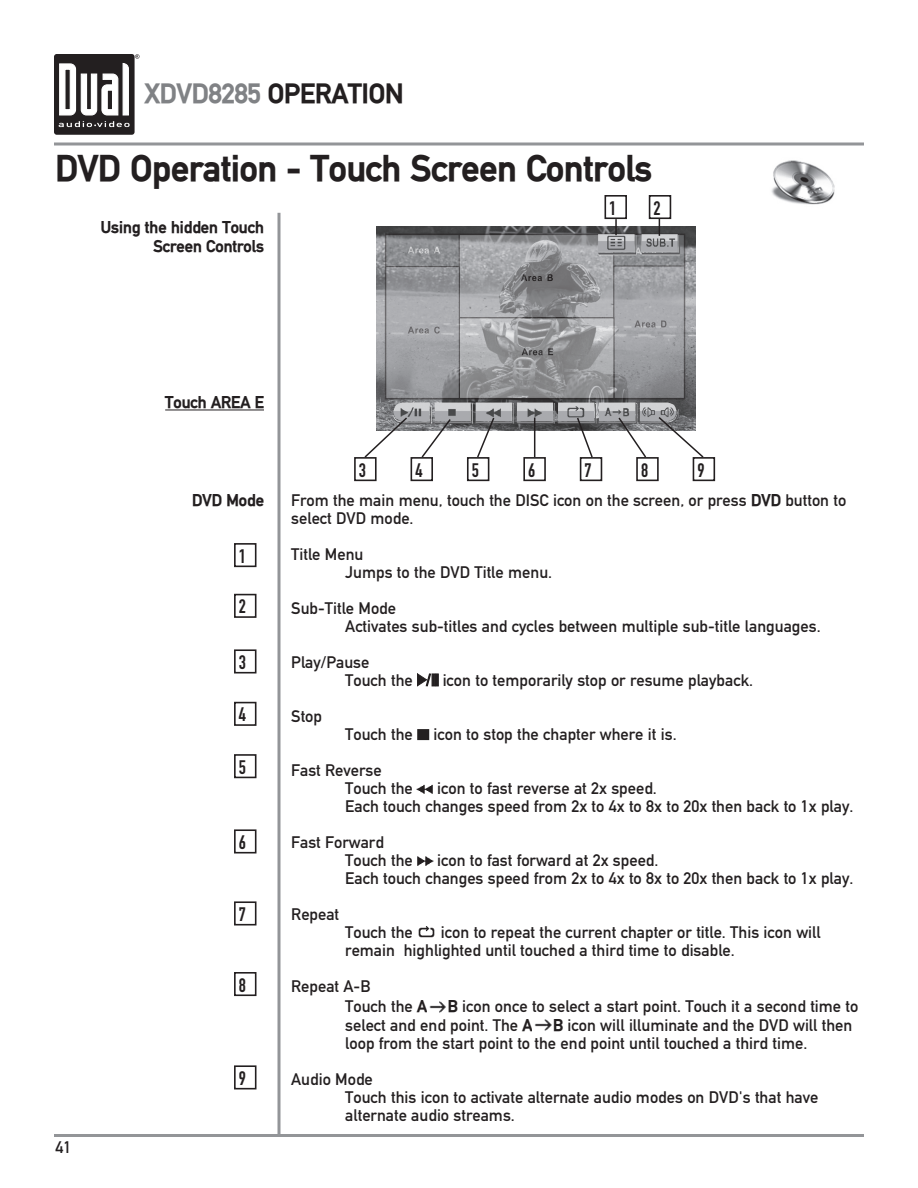
<style>
.page{position:relative;width:918px;height:1188px;background:#fff}
.page>*{position:absolute;margin:0;border:0;box-sizing:border-box;transform-origin:0 0}
.t1{font:700 36px "DIN Mittelschrift";color:#231f20}
.t2{font:700 27px "DIN Mittelschrift";color:#231f20}
.t3{font:19.2px "DIN Engschrift";color:#231f20}
.t4{font:16.5px/18px "DIN Mittelschrift";color:#231f20}
.t5{font:700 16.5px/19.5px "DIN Mittelschrift";color:#231f20;text-align:right}
.s1{color:#808285}
.s2{font-weight:700}
</style>
<div class="page">
<div style="left:54px;top:54px;width:81px;height:81px;background:#231f20;border-radius:3px"></div>
<svg style="left:59px;top:54px;width:81px;height:73px"></svg>
<hr style="left:54px;top:143px;width:810px;height:3px;background:#939598">
<hr style="left:54px;top:1134px;width:810px;height:3px;background:#939598">
<hr style="left:165px;top:410px;width:99px;height:1px;background:#231f20">
<hr style="left:278px;top:213px;width:2px;height:921px;background:#939598">
<div style="left:234px;top:972px;width:22px;height:24px;border:2px solid #231f20"></div>
<div style="left:234px;top:1065px;width:22px;height:24px;border:2px solid #231f20"></div>
<svg style="left:417px;top:674px;width:21px;height:12px"></svg>
<div style="left:418px;top:730px;width:10px;height:9px;background:#231f20"></div>
<div style="left:417px;top:729px;width:12px;height:11px;border:2px solid #231f20"></div>
<img style="left:416px;top:784px;width:17px;height:10px">
<img style="left:417px;top:856px;width:17px;height:10px">
<img style="left:418px;top:926px;width:17px;height:12px">
<img style="left:429px;top:1001px;width:17px;height:12px">
<img style="left:535px;top:1019px;width:17px;height:12px">
<div style="left:605px;top:195px;width:22px;height:24px;border:2px solid #231f20"></div>
<div style="left:649px;top:195px;width:22px;height:24px;border:2px solid #231f20"></div>
<div style="left:234px;top:543px;width:22px;height:24px;border:2px solid #231f20"></div>
<div style="left:234px;top:594px;width:22px;height:24px;border:2px solid #231f20"></div>
<div style="left:234px;top:649px;width:22px;height:24px;border:2px solid #231f20"></div>
<div style="left:234px;top:702px;width:22px;height:24px;border:2px solid #231f20"></div>
<div style="left:234px;top:829px;width:22px;height:24px;border:2px solid #231f20"></div>
<div style="left:234px;top:754px;width:22px;height:24px;border:2px solid #231f20"></div>
<div style="left:234px;top:901px;width:22px;height:24px;border:2px solid #231f20"></div>
<div style="left:354px;top:457px;width:23px;height:24px;border:2px solid #231f20"></div>
<div style="left:467px;top:457px;width:22px;height:24px;border:2px solid #231f20"></div>
<div style="left:411px;top:457px;width:22px;height:24px;border:2px solid #231f20"></div>
<div style="left:523px;top:457px;width:23px;height:24px;border:2px solid #231f20"></div>
<div style="left:636px;top:457px;width:23px;height:24px;border:2px solid #231f20"></div>
<div style="left:580px;top:457px;width:22px;height:24px;border:2px solid #231f20"></div>
<div style="left:693px;top:457px;width:22px;height:24px;border:2px solid #231f20"></div>
<img style="left:771px;top:160px;width:64px;height:45px">
<img style="left:377px;top:226px;width:318px;height:205px">
<svg style="left:387px;top:236px;width:6px;height:29px"></svg>
<svg style="left:680px;top:236px;width:3px;height:28px"></svg>
<svg style="left:680px;top:268px;width:3px;height:129px"></svg>
<svg style="left:387px;top:268px;width:6px;height:129px"></svg>
<img style="left:393px;top:234px;width:287px;height:190px">
<svg style="left:615px;top:219px;width:2px;height:16px"></svg>
<svg style="left:659px;top:218px;width:1px;height:18px"></svg>
<svg style="left:363px;top:416px;width:46px;height:43px"></svg>
<svg style="left:420px;top:417px;width:32px;height:42px"></svg>
<svg style="left:476px;top:416px;width:20px;height:43px"></svg>
<hr style="left:534px;top:418px;width:1px;height:39px;background:#231f20">
<svg style="left:576px;top:416px;width:18px;height:43px"></svg>
<svg style="left:617px;top:416px;width:31px;height:43px"></svg>
<svg style="left:657px;top:415px;width:48px;height:44px"></svg>
<h2 class="t2" style="left:145px;top:77px;width:260px"><span class="s1">XDVD8285</span> OPERATION</h2>
<h1 class="t1" style="left:56px;top:147px;width:598px">DVD Operation - Touch Screen Controls</h1>
<p class="t5" style="left:101px;top:217px;width:165px">Using the hidden Touch<br>Screen Controls</p>
<p class="t3" style="left:609px;top:197px;width:9px">1</p>
<p class="t3" style="left:654px;top:197px;width:9px">2</p>
<p class="t4" style="left:56px;top:1138px;width:17px">41</p>
<p class="t5" style="left:165px;top:393px;width:100px">Touch AREA E</p>
<p class="t5" style="left:192px;top:490px;width:73px">DVD Mode</p>
<p class="t3" style="left:239px;top:545px;width:9px">1</p>
<p class="t3" style="left:239px;top:595px;width:9px">2</p>
<p class="t3" style="left:239px;top:651px;width:9px">3</p>
<p class="t3" style="left:239px;top:703px;width:9px">4</p>
<p class="t3" style="left:239px;top:756px;width:9px">5</p>
<p class="t3" style="left:239px;top:831px;width:9px">6</p>
<p class="t3" style="left:239px;top:903px;width:9px">7</p>
<p class="t3" style="left:239px;top:974px;width:9px">8</p>
<p class="t3" style="left:239px;top:1067px;width:9px">9</p>
<p class="t3" style="left:359px;top:459px;width:9px">3</p>
<p class="t3" style="left:415px;top:459px;width:9px">4</p>
<p class="t3" style="left:472px;top:459px;width:9px">5</p>
<p class="t3" style="left:528px;top:459px;width:9px">6</p>
<p class="t3" style="left:585px;top:459px;width:9px">7</p>
<p class="t3" style="left:641px;top:459px;width:9px">8</p>
<p class="t3" style="left:697px;top:459px;width:9px">9</p>
<p class="t4" style="left:291px;top:491px;width:557px">From the main menu, touch the DISC icon on the screen, or press <span class="s2">DVD</span> button to select DVD mode.</p>
<p class="t4" style="left:345px;top:545px;width:208px;text-indent:-54px">Title Menu<br>Jumps to the DVD Title menu.</p>
<p class="t4" style="left:345px;top:599px;width:477px;text-indent:-54px">Sub-Title Mode<br>Activates sub-titles and cycles between multiple sub-title languages.</p>
<p class="t4" style="left:345px;top:653px;width:69px;text-indent:-54px">Play/Pause<br>Touch the</p>
<p class="t4" style="left:443px;top:671px;width:312px">icon to temporarily stop or resume playback.</p>
<p class="t4" style="left:291px;top:707px;width:32px">Stop</p>
<p class="t4" style="left:345px;top:725px;width:69px">Touch the</p>
<p class="t4" style="left:434px;top:725px;width:245px">icon to stop the chapter where it is.</p>
<p class="t4" style="left:345px;top:761px;width:69px;text-indent:-54px">Fast Reverse<br>Touch the</p>
<p class="t4" style="left:345px;top:779px;width:510px;text-indent:92px">icon to fast reverse at 2x speed.<br>Each touch changes speed from 2x to 4x to 8x to 20x then back to 1x play.</p>
<p class="t4" style="left:345px;top:833px;width:69px;text-indent:-54px">Fast Forward<br>Touch the</p>
<p class="t4" style="left:345px;top:851px;width:510px;text-indent:92px">icon to fast forward at 2x speed.<br>Each touch changes speed from 2x to 4x to 8x to 20x then back to 1x play.</p>
<p class="t4" style="left:291px;top:905px;width:49px">Repeat</p>
<p class="t4" style="left:345px;top:923px;width:477px;text-indent:96px">icon to repeat the current chapter or title. This icon will remain highlighted until touched a third time to disable.</p>
<p class="t4" style="left:345px;top:976px;width:515px;line-height:19.5px;text-indent:-54px">Repeat A-B<br>Touch the <span class="s2">A B</span> icon once to select a start point. Touch it a second time to select and end point. The <span class="s2">A B</span> icon will illuminate and the DVD will then</p>
<p class="t4" style="left:291px;top:1025px;width:518px;line-height:36px;text-indent:54px">loop from the start point to the end point until touched a third time.<br>Audio Mode</p>
<p class="t4" style="left:345px;top:1088px;width:475px">Touch this icon to activate alternate audio modes on DVD's that have alternate audio streams.</p>
<p class="t4" style="left:345px;top:923px;width:69px">Touch the</p>
</div>
